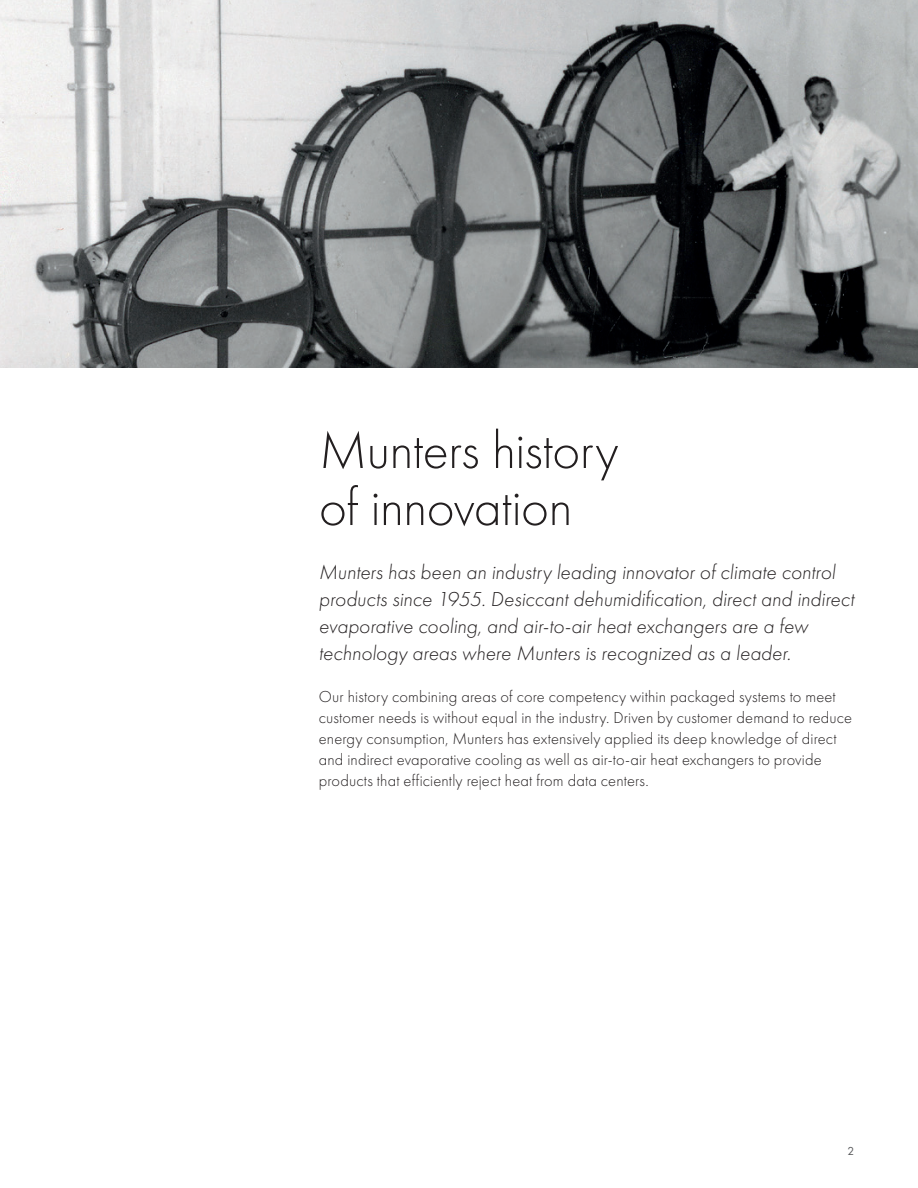
<style>
.page{position:relative;width:918px;height:1188px;background:#fff}
.page>*{position:absolute;margin:0;border:0;box-sizing:border-box;transform-origin:0 0}
.t1{font:300 54px/57px "Futura PT";letter-spacing:-.01em;color:#231f20}
.t2{font:italic 300 21px/27px "Futura PT";color:#231f20}
.t3{font:300 16.5px/21px "Futura PT";letter-spacing:.01em;color:#231f20}
.t4{font:12px "Futura PT";color:#57585a}
</style>
<div class="page">
<img style="left:0;top:0;width:918px;height:368px">
<h1 class="t1" style="left:319px;top:422px;width:301px">Munters history of innovation</h1>
<p class="t2" style="left:319px;top:559px;width:537px">Munters has been an industry leading innovator of climate control products since 1955. Desiccant dehumidification, direct and indirect evaporative cooling, and air-to-air heat exchangers are a few technology areas where Munters is recognized as a leader.</p>
<p class="t3" style="left:319px;top:686px;width:535px">Our history combining areas of core competency within packaged systems to meet customer needs is without equal in the industry. Driven by customer demand to reduce energy consumption, Munters has extensively applied its deep knowledge of direct and indirect evaporative cooling as well as air-to-air heat exchangers to provide products that efficiently reject heat from data centers.</p>
<p class="t4" style="left:847px;top:1144px;width:8px">2</p>
</div>
